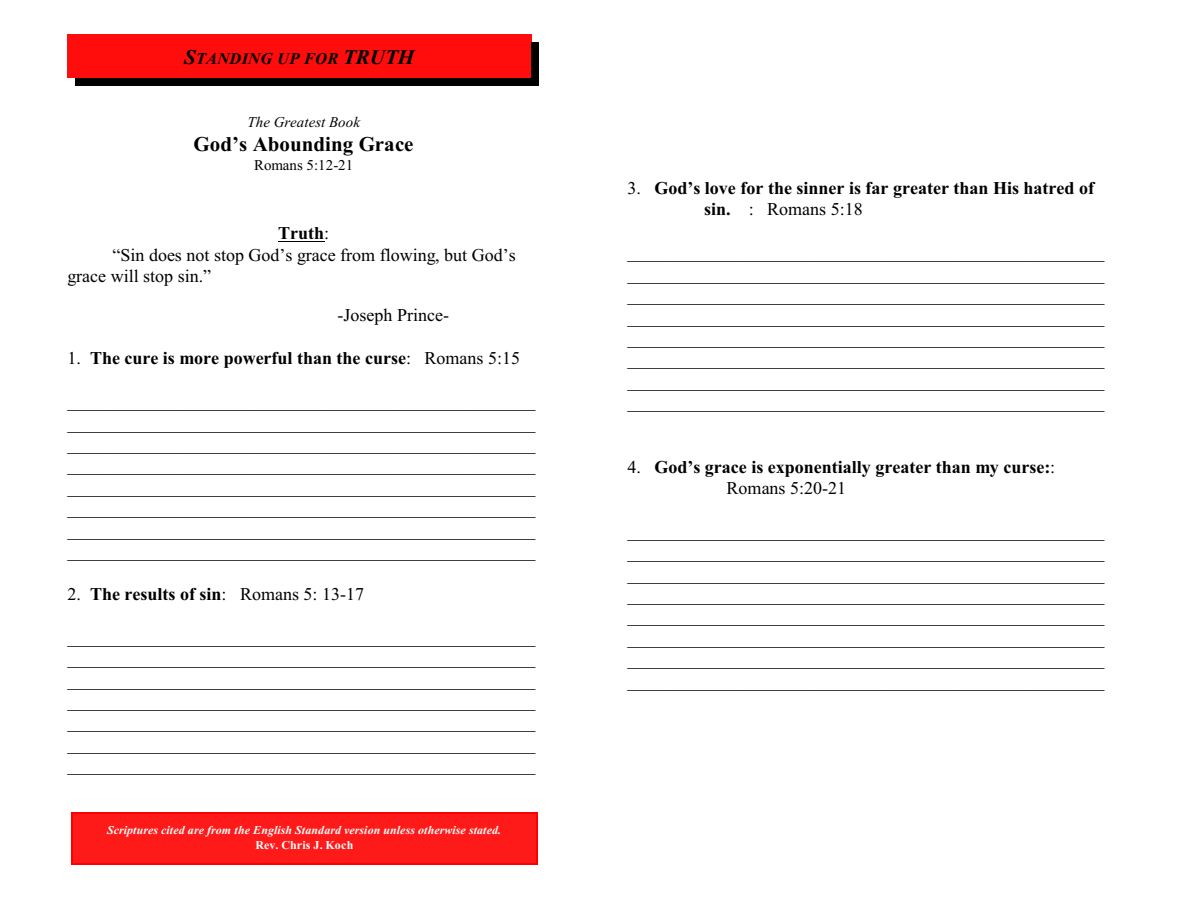
<style>
.page{position:relative;width:1188px;height:918px;background:#fff}
.page>*{position:absolute;margin:0;border:0;box-sizing:border-box;transform-origin:0 0}
.t1{font:700 21px "Times New Roman";color:#000}
.t2{font:18px/21.5px "Times New Roman";color:#000;text-align:justify}
.t3{font:700 18px/21.5px "Times New Roman";color:#000}
.t4{font:italic 700 16.5px "Times New Roman";letter-spacing:.015em;color:#000}
.t5{font:italic 15px "Times New Roman";color:#000}
.t6{font:15px "Times New Roman";color:#000}
.t7{font:italic 700 12px "Times New Roman";letter-spacing:.005em;color:#fff}
.t8{font:700 12px "Times New Roman";letter-spacing:.005em;color:#fff}
.s1{font-size:21px}
.s2{font-weight:400}
.s3{font-weight:700}
</style>
<div class="page">
<hr style="left:278px;top:241px;width:46px;height:1px;background:#000">
<div style="left:71px;top:812px;width:466px;height:53px;background:#ff1a1a"></div>
<hr style="left:71px;top:812px;width:2px;height:52px;background:#f00">
<hr style="left:536px;top:812px;width:1px;height:52px;background:#f00">
<hr style="left:71px;top:812px;width:466px;height:1px;background:#f00">
<hr style="left:71px;top:863px;width:466px;height:2px;background:#f00">
<div style="left:67px;top:35px;width:464px;height:43px;background:#ff0c0c"></div>
<div style="left:531px;top:43px;width:8px;height:43px;background:#000"></div>
<div style="left:75px;top:78px;width:464px;height:8px;background:#000"></div>
<p class="t4" style="left:184px;top:53px;width:232px"><span class="s1">S</span>TANDING UP FOR <span class="s1">TRUTH</span></p>
<p class="t5" style="left:248px;top:117px;width:114px">The Greatest Book</p>
<p class="t1" style="left:194px;top:137px;width:222px">God’s Abounding Grace</p>
<p class="t6" style="left:254px;top:160px;width:100px">Romans 5:12-21</p>
<p class="t3" style="left:278px;top:224px;width:53px">Truth<span class="s2">:</span></p>
<p class="t2" style="left:112px;top:246px;width:405px">“Sin does not stop God’s grace from flowing, but God’s</p>
<p class="t2" style="left:68px;top:267px;width:145px">grace will stop sin.”</p>
<p class="t2" style="left:338px;top:306px;width:113px">-Joseph Prince-</p>
<p class="t3" style="left:68px;top:349px;width:454px"><span class="s2">1.</span> The cure is more powerful than the curse<span class="s2">: Romans 5:15</span></p>
<p class="t2" style="left:68px;top:392px;width:469px">____________________________________________________ ____________________________________________________ ____________________________________________________ ____________________________________________________ ____________________________________________________ ____________________________________________________ ____________________________________________________ ____________________________________________________</p>
<p class="t2" style="left:68px;top:585px;width:298px">2. <span class="s3">The results of sin</span>: Romans 5: 13-17</p>
<p class="t2" style="left:68px;top:628px;width:469px">____________________________________________________ ____________________________________________________ ____________________________________________________ ____________________________________________________ ____________________________________________________ ____________________________________________________ ____________________________________________________</p>
<p class="t7" style="left:107px;top:826px;width:396px">Scriptures cited are from the English Standard version unless otherwise stated.</p>
<p class="t8" style="left:256px;top:840px;width:99px">Rev. Chris J. Koch</p>
<p class="t3" style="left:704px;top:179px;width:391px;text-indent:-76px"><span class="s2">3.</span> God’s love for the sinner is far greater than His hatred of sin. <span class="s2">: Romans 5:18</span></p>
<p class="t2" style="left:628px;top:243px;width:478px">_____________________________________________________ _____________________________________________________ _____________________________________________________ _____________________________________________________ _____________________________________________________ _____________________________________________________ _____________________________________________________ _____________________________________________________</p>
<p class="t3" style="left:727px;top:458px;width:330px;text-indent:-99px"><span class="s2">4.</span> God’s grace is exponentially greater than my curse:<span class="s2">:<br>Romans 5:20-21</span></p>
<p class="t2" style="left:628px;top:522px;width:478px">_____________________________________________________ _____________________________________________________ _____________________________________________________ _____________________________________________________ _____________________________________________________ _____________________________________________________ _____________________________________________________ _____________________________________________________</p>
</div>
